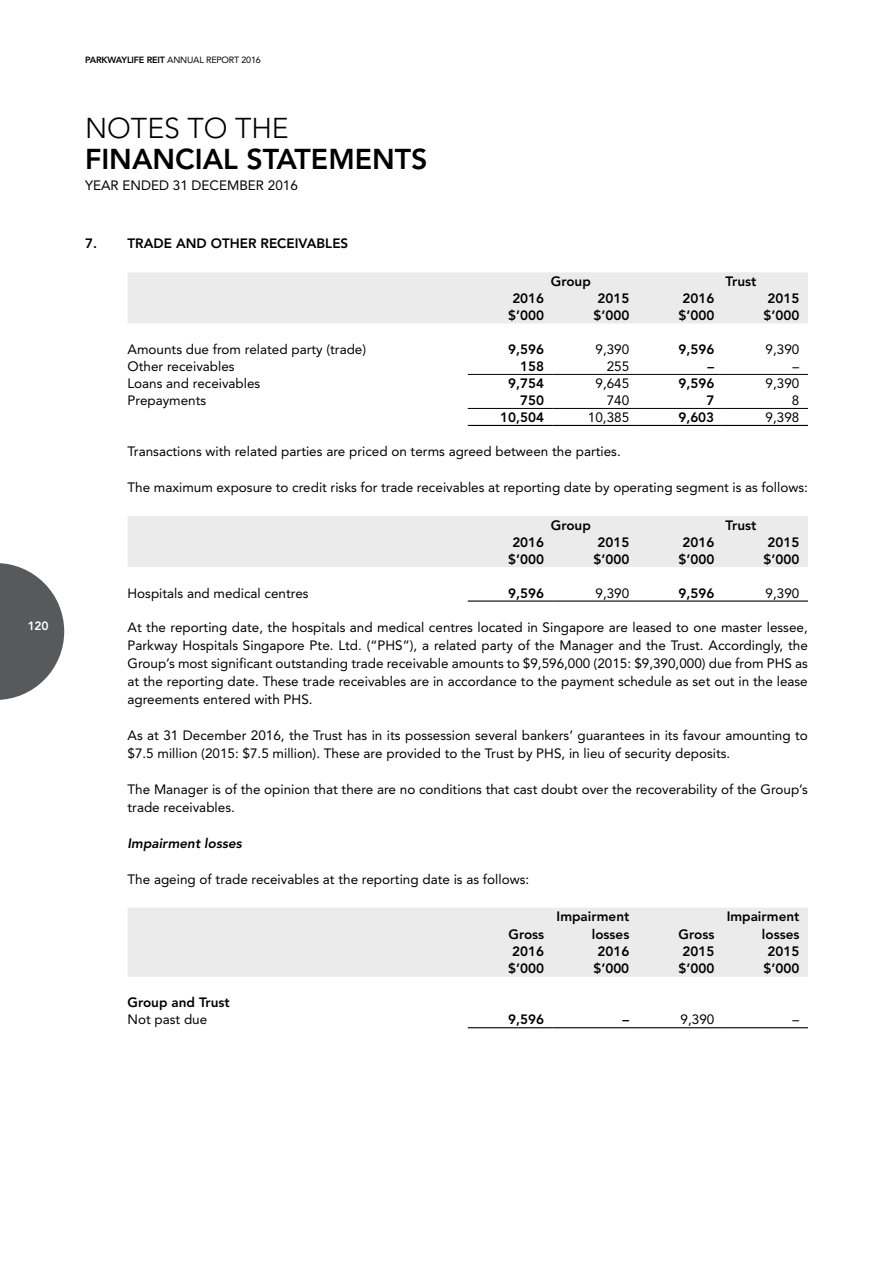
<style>
.page{position:relative;width:893px;height:1263px;background:#fff}
.page>*{position:absolute;margin:0;border:0;box-sizing:border-box;transform-origin:0 0}
.t1{font:800 28.5px "Avenir LT Std";color:#000}
.t2{font:300 28.5px "Avenir LT Std";color:#000}
.t3{font:13.5px/18px "Avenir LT Std";color:#000}
.t4{font:800 13.5px/18px "Avenir LT Std";color:#000;text-align:right}
.t5{font:italic 800 13.5px "Avenir LT Std";color:#000}
.t6{font:800 12px "Avenir LT Std";color:#fff}
.t7{font:9px "Avenir LT Std";letter-spacing:-.02em;color:#000}
.s1{font-weight:800}
</style>
<div class="page">
<svg style="left:0;top:563px;width:64px;height:137px"></svg>
<div style="left:128px;top:272px;width:680px;height:51px;background:#ebebec"></div>
<hr style="left:468px;top:374px;width:85px;height:1px;background:#000">
<hr style="left:553px;top:374px;width:85px;height:1px;background:#000">
<hr style="left:638px;top:374px;width:85px;height:1px;background:#000">
<hr style="left:723px;top:374px;width:85px;height:1px;background:#000">
<hr style="left:468px;top:408px;width:85px;height:1px;background:#000">
<hr style="left:468px;top:425px;width:85px;height:1px;background:#000">
<hr style="left:553px;top:408px;width:85px;height:1px;background:#000">
<hr style="left:553px;top:425px;width:85px;height:1px;background:#000">
<hr style="left:638px;top:408px;width:85px;height:1px;background:#000">
<hr style="left:638px;top:425px;width:85px;height:1px;background:#000">
<hr style="left:723px;top:408px;width:85px;height:1px;background:#000">
<hr style="left:723px;top:425px;width:85px;height:1px;background:#000">
<div style="left:128px;top:516px;width:680px;height:51px;background:#ebebec"></div>
<hr style="left:468px;top:600px;width:85px;height:2px;background:#000">
<hr style="left:553px;top:600px;width:85px;height:2px;background:#000">
<hr style="left:638px;top:600px;width:85px;height:2px;background:#000">
<hr style="left:723px;top:600px;width:85px;height:2px;background:#000">
<div style="left:128px;top:908px;width:680px;height:69px;background:#ebebec"></div>
<hr style="left:468px;top:1027px;width:85px;height:1px;background:#000">
<hr style="left:553px;top:1027px;width:85px;height:1px;background:#000">
<hr style="left:638px;top:1027px;width:85px;height:1px;background:#000">
<hr style="left:723px;top:1027px;width:85px;height:1px;background:#000">
<p class="t6" style="left:28px;top:619px;width:22px">120</p>
<p class="t7" style="left:85px;top:55px;width:177px"><span class="s1">ParkwayLife REIT</span> Annual Report 2016</p>
<h1 class="t2" style="left:85px;top:112px;width:205px">N OTES TO THE</h1>
<h1 class="t1" style="left:85px;top:142px;width:327px">financial statem ents</h1>
<p class="t3" style="left:85px;top:176px;width:214px">Year ended 31 December 2016</p>
<p class="t4" style="left:85px;top:235px;width:263px">7. Trade and oth er receivables</p>
<p class="t4" style="left:551px;top:272px;width:42px">Group</p>
<p class="t4" style="left:726px;top:272px;width:32px">Trust</p>
<p class="t4" style="left:512px;top:289px;width:33px">2016</p>
<p class="t4" style="left:597px;top:289px;width:33px">2015</p>
<p class="t4" style="left:682px;top:289px;width:33px">2016</p>
<p class="t4" style="left:767px;top:289px;width:33px">2015</p>
<p class="t4" style="left:508px;top:306px;width:37px">$’000</p>
<p class="t4" style="left:593px;top:306px;width:37px">$’000</p>
<p class="t4" style="left:678px;top:306px;width:37px">$’000</p>
<p class="t4" style="left:763px;top:306px;width:37px">$’000</p>
<p class="t3" style="left:128px;top:340px;width:240px">Amounts due from related party (trade)</p>
<p class="t4" style="left:508px;top:340px;width:37px">9,596</p>
<p class="t3" style="left:595px;top:340px;width:35px">9,390</p>
<p class="t4" style="left:678px;top:340px;width:37px">9,596</p>
<p class="t3" style="left:766px;top:340px;width:35px">9,390</p>
<p class="t3" style="left:128px;top:357px;width:109px">Other receivables</p>
<p class="t4" style="left:520px;top:357px;width:25px">158</p>
<p class="t3" style="left:607px;top:357px;width:24px">255</p>
<p class="t4" style="left:708px;top:357px;width:8px">–</p>
<p class="t3" style="left:793px;top:357px;width:8px">–</p>
<p class="t3" style="left:128px;top:374px;width:134px">Loans and receivables</p>
<p class="t4" style="left:508px;top:374px;width:37px">9,754</p>
<p class="t3" style="left:595px;top:374px;width:35px">9,645</p>
<p class="t4" style="left:678px;top:374px;width:37px">9,596</p>
<p class="t3" style="left:766px;top:374px;width:35px">9,390</p>
<p class="t3" style="left:127px;top:391px;width:80px">Prepayments</p>
<p class="t4" style="left:520px;top:391px;width:25px">750</p>
<p class="t3" style="left:607px;top:391px;width:24px">740</p>
<p class="t4" style="left:706px;top:391px;width:9px">7</p>
<p class="t3" style="left:792px;top:391px;width:9px">8</p>
<p class="t4" style="left:500px;top:408px;width:45px">10,504</p>
<p class="t3" style="left:588px;top:408px;width:43px">10,385</p>
<p class="t4" style="left:678px;top:408px;width:37px">9,603</p>
<p class="t3" style="left:766px;top:408px;width:35px">9,398</p>
<p class="t3" style="left:127px;top:442px;width:495px">Transactions with related parties are priced on terms agreed between the parties.</p>
<p class="t3" style="left:127px;top:478px;width:682px">The maximum exposure to credit risks for trade receivables at reporting date by operating segment is as follows:</p>
<p class="t4" style="left:551px;top:516px;width:42px">Group</p>
<p class="t4" style="left:726px;top:516px;width:32px">Trust</p>
<p class="t4" style="left:512px;top:533px;width:33px">2016</p>
<p class="t4" style="left:597px;top:533px;width:33px">2015</p>
<p class="t4" style="left:682px;top:533px;width:33px">2016</p>
<p class="t4" style="left:767px;top:533px;width:33px">2015</p>
<p class="t4" style="left:508px;top:550px;width:37px">$’000</p>
<p class="t4" style="left:593px;top:550px;width:37px">$’000</p>
<p class="t4" style="left:678px;top:550px;width:37px">$’000</p>
<p class="t4" style="left:763px;top:550px;width:37px">$’000</p>
<p class="t3" style="left:128px;top:584px;width:183px">Hospitals and medical centres</p>
<p class="t4" style="left:508px;top:584px;width:37px">9,596</p>
<p class="t3" style="left:595px;top:584px;width:35px">9,390</p>
<p class="t4" style="left:678px;top:584px;width:37px">9,596</p>
<p class="t3" style="left:766px;top:584px;width:35px">9,390</p>
<p class="t3" style="left:128px;top:618px;width:682px;text-align:justify">At the reporting date, the hospitals and medical centres located in Singapore are leased to one master lessee, Parkway Hospitals Singapore Pte. Ltd. (“PHS”), a related party of the Manager and the Trust. Accordingly, the Group’s most significant outstanding trade receivable amounts to $9,596,000 (2015: $9,390,000) due from PHS as at the reporting date. These trade receivables are in accordance to the payment schedule as set out in the lease agreements entered with PHS.</p>
<p class="t3" style="left:128px;top:726px;width:682px">As at 31 December 2016, the Trust has in its possession several bankers’ guarantees in its favour amounting to $7.5 million (2015: $7.5 million). These are provided to the Trust by PHS, in lieu of security deposits.</p>
<p class="t3" style="left:128px;top:780px;width:682px">The Manager is of the opinion that there are no conditions that cast doubt over the recoverability of the Group’s trade receivables.</p>
<p class="t5" style="left:128px;top:835px;width:116px">Impairment losses</p>
<p class="t3" style="left:128px;top:870px;width:403px">The ageing of trade receivables at the reporting date is as follows:</p>
<p class="t4" style="left:509px;top:926px;width:37px">Gross</p>
<p class="t4" style="left:557px;top:908px;width:74px">Impairment losses</p>
<p class="t4" style="left:679px;top:926px;width:37px">Gross</p>
<p class="t4" style="left:727px;top:908px;width:74px">Impairment losses</p>
<p class="t4" style="left:512px;top:943px;width:33px">2016</p>
<p class="t4" style="left:597px;top:943px;width:33px">2016</p>
<p class="t4" style="left:682px;top:943px;width:33px">2015</p>
<p class="t4" style="left:767px;top:943px;width:33px">2015</p>
<p class="t4" style="left:508px;top:960px;width:37px">$’000</p>
<p class="t4" style="left:593px;top:960px;width:37px">$’000</p>
<p class="t4" style="left:678px;top:960px;width:37px">$’000</p>
<p class="t4" style="left:763px;top:960px;width:37px">$’000</p>
<p class="t4" style="left:128px;top:994px;width:104px">Group and Trust</p>
<p class="t3" style="left:128px;top:1011px;width:81px">N ot past due</p>
<p class="t4" style="left:508px;top:1011px;width:37px">9,596</p>
<p class="t4" style="left:622px;top:1011px;width:8px">–</p>
<p class="t3" style="left:681px;top:1011px;width:35px">9,390</p>
<p class="t3" style="left:793px;top:1011px;width:8px">–</p>
</div>
